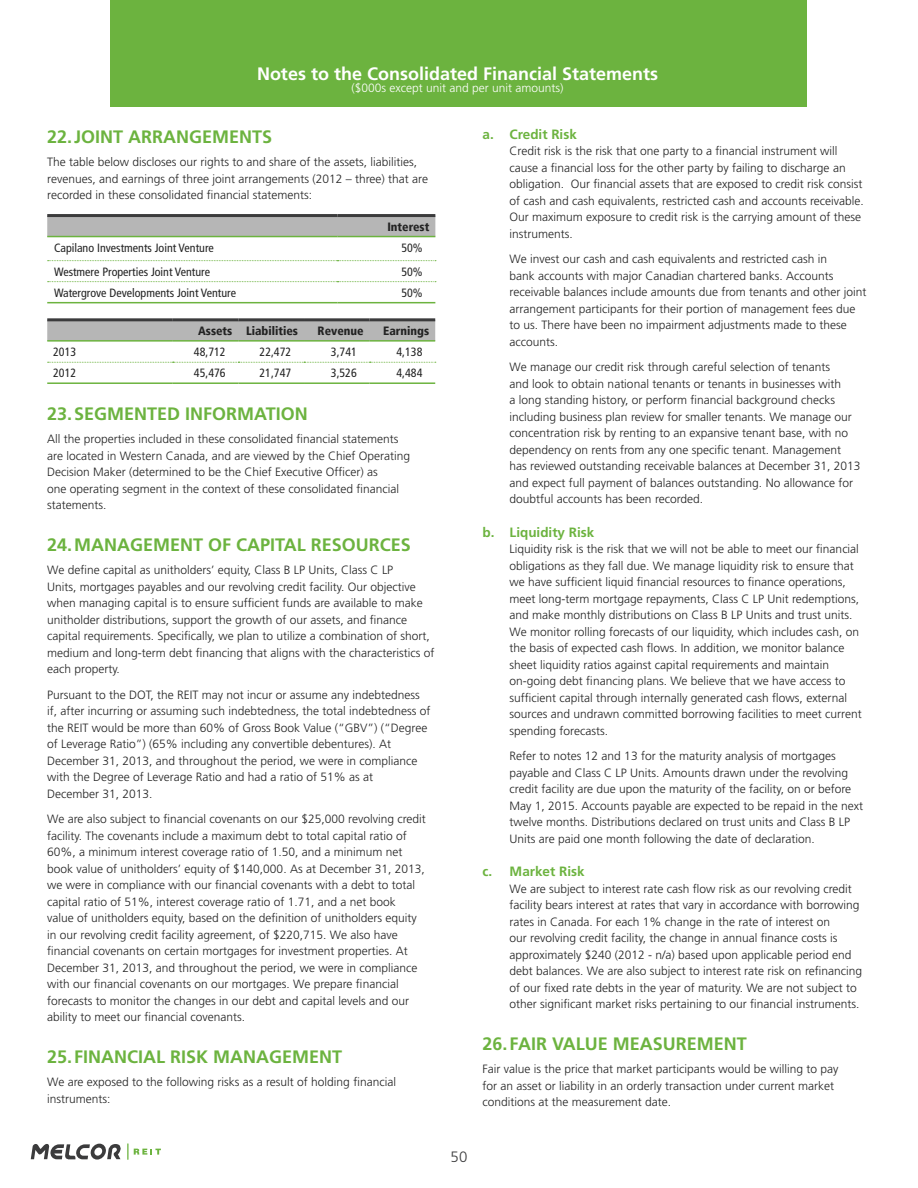
<style>
.page{position:relative;width:918px;height:1188px;background:#fff}
.page>*{position:absolute;margin:0;border:0;box-sizing:border-box;transform-origin:0 0}
.t1{font:700 18px "Frutiger";color:#6cb33f}
.t2{font:700 18px "Frutiger";color:#fff}
.t3{font:300 15px "Frutiger";color:#3b3b3c}
.t4{font:700 13.5px "Frutiger";color:#6cb33f}
.t5{font:300 12px/16.5px "Frutiger";color:#232323}
.t6{font:condensed 12px "Frutiger LT";color:#232323}
.t7{font:900 condensed 12px "Frutiger LT";color:#232323}
.t8{font:300 12px "Frutiger";color:#fff}
</style>
<div class="page">
<div style="left:111px;top:0;width:696px;height:107px;background:#6cb33f"></div>
<svg style="left:31px;top:1144px;width:90px;height:16px"></svg>
<svg style="left:127px;top:1143px;width:34px;height:17px"></svg>
<div style="left:47px;top:217px;width:388px;height:19px;background:#b6b6b6"></div>
<svg style="left:48px;top:260px;width:388px;height:1px"></svg>
<svg style="left:48px;top:281px;width:388px;height:1px"></svg>
<hr style="left:47px;top:214px;width:291px;height:3px;background:#3b3b3c">
<hr style="left:338px;top:214px;width:97px;height:3px;background:#3b3b3c">
<hr style="left:47px;top:302px;width:291px;height:1px;background:#6cb33f">
<hr style="left:338px;top:302px;width:97px;height:1px;background:#6cb33f">
<hr style="left:47px;top:236px;width:291px;height:1px;background:#6cb33f">
<hr style="left:338px;top:236px;width:97px;height:1px;background:#6cb33f">
<div style="left:47px;top:321px;width:388px;height:19px;background:#b6b6b6"></div>
<svg style="left:48px;top:362px;width:388px;height:1px"></svg>
<hr style="left:47px;top:318px;width:126px;height:3px;background:#3b3b3c">
<hr style="left:173px;top:318px;width:65px;height:3px;background:#3b3b3c">
<hr style="left:238px;top:318px;width:66px;height:3px;background:#3b3b3c">
<hr style="left:304px;top:318px;width:66px;height:3px;background:#3b3b3c">
<hr style="left:370px;top:318px;width:65px;height:3px;background:#3b3b3c">
<hr style="left:173px;top:340px;width:65px;height:2px;background:#6cb33f">
<hr style="left:238px;top:340px;width:66px;height:2px;background:#6cb33f">
<hr style="left:304px;top:340px;width:66px;height:2px;background:#6cb33f">
<hr style="left:370px;top:340px;width:65px;height:2px;background:#6cb33f">
<hr style="left:47px;top:382px;width:126px;height:2px;background:#6cb33f">
<hr style="left:173px;top:382px;width:65px;height:2px;background:#6cb33f">
<hr style="left:238px;top:382px;width:66px;height:2px;background:#6cb33f">
<hr style="left:304px;top:382px;width:66px;height:2px;background:#6cb33f">
<hr style="left:370px;top:382px;width:65px;height:2px;background:#6cb33f">
<hr style="left:47px;top:340px;width:126px;height:2px;background:#6cb33f">
<h1 class="t2" style="left:257px;top:63px;width:403px">Notes to the Consolidated Financial Statements</h1>
<p class="t8" style="left:352px;top:81px;width:214px">($000s except unit and per unit amounts)</p>
<h1 class="t1" style="left:47px;top:126px;width:227px">22.JOINT ARRANGEMENTS</h1>
<p class="t5" style="left:47px;top:154px;width:382px">The table below discloses our rights to and share of the assets, liabilities, revenues, and earnings of three joint arrangements (2012 – three) that are recorded in these consolidated financial statements:</p>
<p class="t7" style="left:387px;top:219px;width:44px">Interest</p>
<p class="t6" style="left:54px;top:241px;width:161px">Capilano Investments Joint Venture</p>
<p class="t6" style="left:401px;top:241px;width:23px">50%</p>
<p class="t6" style="left:54px;top:265px;width:158px">Westmere Properties Joint Venture</p>
<p class="t6" style="left:401px;top:265px;width:23px">50%</p>
<p class="t6" style="left:54px;top:286px;width:184px">Watergrove Developments Joint Venture</p>
<p class="t6" style="left:401px;top:286px;width:23px">50%</p>
<p class="t7" style="left:198px;top:323px;width:101px">Assets Liabilities</p>
<p class="t7" style="left:318px;top:323px;width:48px">Revenue</p>
<p class="t7" style="left:383px;top:323px;width:48px">Earnings</p>
<p class="t6" style="left:53px;top:345px;width:25px">2013</p>
<p class="t6" style="left:194px;top:345px;width:33px">48,712</p>
<p class="t6" style="left:260px;top:345px;width:33px">22,472</p>
<p class="t6" style="left:331px;top:345px;width:27px">3,741</p>
<p class="t6" style="left:397px;top:345px;width:27px">4,138</p>
<p class="t6" style="left:53px;top:366px;width:25px">2012</p>
<p class="t6" style="left:194px;top:366px;width:33px">45,476</p>
<p class="t6" style="left:260px;top:366px;width:33px">21,747</p>
<p class="t6" style="left:331px;top:366px;width:27px">3,526</p>
<p class="t6" style="left:397px;top:366px;width:27px">4,484</p>
<h1 class="t1" style="left:47px;top:403px;width:262px">23.SEGMENTED INFORMATION</h1>
<p class="t5" style="left:47px;top:431px;width:364px">All the properties included in these consolidated financial statements are located in Western Canada, and are viewed by the Chief Operating Decision Maker (determined to be the Chief Executive Officer) as<br>one operating segment in the context of these consolidated financial statements.</p>
<h1 class="t1" style="left:47px;top:534px;width:365px">24.MANAGEMENT OF CAPITAL RESOURCES</h1>
<p class="t5" style="left:47px;top:562px;width:389px">We define capital as unitholders’ equity, Class B LP Units, Class C LP<br>Units, mortgages payables and our revolving credit facility. Our objective when managing capital is to ensure sufficient funds are available to make unitholder distributions, support the growth of our assets, and finance capital requirements. Specifically, we plan to utilize a combination of short, medium and long-term debt financing that aligns with the characteristics of each property.</p>
<p class="t5" style="left:47px;top:686px;width:385px">Pursuant to the DOT, the REIT may not incur or assume any indebtedness if, after incurring or assuming such indebtedness, the total indebtedness of the REIT would be more than 60% of Gross Book Value (“GBV”) (“Degree of Leverage Ratio”) (65% including any convertible debentures). At December 31, 2013, and throughout the period, we were in compliance with the Degree of Leverage Ratio and had a ratio of 51% as at<br>December 31, 2013.</p>
<p class="t5" style="left:47px;top:811px;width:380px">We are also subject to financial covenants on our $25,000 revolving credit facility. The covenants include a maximum debt to total capital ratio of 60%, a minimum interest coverage ratio of 1.50, and a minimum net book value of unitholders’ equity of $140,000. As at December 31, 2013, we were in compliance with our financial covenants with a debt to total capital ratio of 51%, interest coverage ratio of 1.71, and a net book<br>value of unitholders equity, based on the definition of unitholders equity in our revolving credit facility agreement, of $220,715. We also have financial covenants on certain mortgages for investment properties. At December 31, 2013, and throughout the period, we were in compliance with our financial covenants on our mortgages. We prepare financial forecasts to monitor the changes in our debt and capital levels and our ability to meet our financial covenants.</p>
<h1 class="t1" style="left:47px;top:1046px;width:297px">25.FINANCIAL RISK MANAGEMENT</h1>
<p class="t5" style="left:47px;top:1074px;width:350px">We are exposed to the following risks as a result of holding financial instruments:</p>
<p class="t4" style="left:483px;top:126px;width:96px">a. Credit Risk</p>
<p class="t5" style="left:510px;top:143px;width:356px">Credit risk is the risk that one party to a financial instrument will cause a financial loss for the other party by failing to discharge an obligation. Our financial assets that are exposed to credit risk consist of cash and cash equivalents, restricted cash and accounts receivable.<br>Our maximum exposure to credit risk is the carrying amount of these instruments.</p>
<p class="t5" style="left:510px;top:251px;width:358px">We invest our cash and cash equivalents and restricted cash in<br>bank accounts with major Canadian chartered banks. Accounts receivable balances include amounts due from tenants and other joint arrangement participants for their portion of management fees due to us. There have been no impairment adjustments made to these accounts.</p>
<p class="t5" style="left:510px;top:359px;width:352px">We manage our credit risk through careful selection of tenants<br>and look to obtain national tenants or tenants in businesses with<br>a long standing history, or perform financial background checks including business plan review for smaller tenants. We manage our concentration risk by renting to an expansive tenant base, with no dependency on rents from any one specific tenant. Management has reviewed outstanding receivable balances at December 31, 2013 and expect full payment of balances outstanding. No allowance for doubtful accounts has been recorded.</p>
<p class="t4" style="left:483px;top:524px;width:113px">b. Liquidity Risk</p>
<p class="t5" style="left:510px;top:541px;width:354px">Liquidity risk is the risk that we will not be able to meet our financial obligations as they fall due. We manage liquidity risk to ensure that we have sufficient liquid financial resources to finance operations, meet long-term mortgage repayments, Class C LP Unit redemptions, and make monthly distributions on Class B LP Units and trust units.<br>We monitor rolling forecasts of our liquidity, which includes cash, on the basis of expected cash flows. In addition, we monitor balance sheet liquidity ratios against capital requirements and maintain on-going debt financing plans. We believe that we have access to sufficient capital through internally generated cash flows, external sources and undrawn committed borrowing facilities to meet current spending forecasts.</p>
<p class="t5" style="left:510px;top:748px;width:355px">Refer to notes 12 and 13 for the maturity analysis of mortgages payable and Class C LP Units. Amounts drawn under the revolving credit facility are due upon the maturity of the facility, on or before May 1, 2015. Accounts payable are expected to be repaid in the next twelve months. Distributions declared on trust units and Class B LP Units are paid one month following the date of declaration.</p>
<p class="t4" style="left:483px;top:864px;width:104px">c. Market Risk</p>
<p class="t5" style="left:510px;top:880px;width:354px">We are subject to interest rate cash flow risk as our revolving credit facility bears interest at rates that vary in accordance with borrowing rates in Canada. For each 1% change in the rate of interest on<br>our revolving credit facility, the change in annual finance costs is approximately $240 (2012 - n/a) based upon applicable period end debt balances. We are also subject to interest rate risk on refinancing of our fixed rate debts in the year of maturity. We are not subject to other significant market risks pertaining to our financial instruments.</p>
<h1 class="t1" style="left:483px;top:1033px;width:266px">26.FAIR VALUE MEASUREMENT</h1>
<p class="t5" style="left:483px;top:1061px;width:358px">Fair value is the price that market participants would be willing to pay for an asset or liability in an orderly transaction under current market conditions at the measurement date.</p>
<p class="t3" style="left:451px;top:1148px;width:18px">50</p>
</div>
